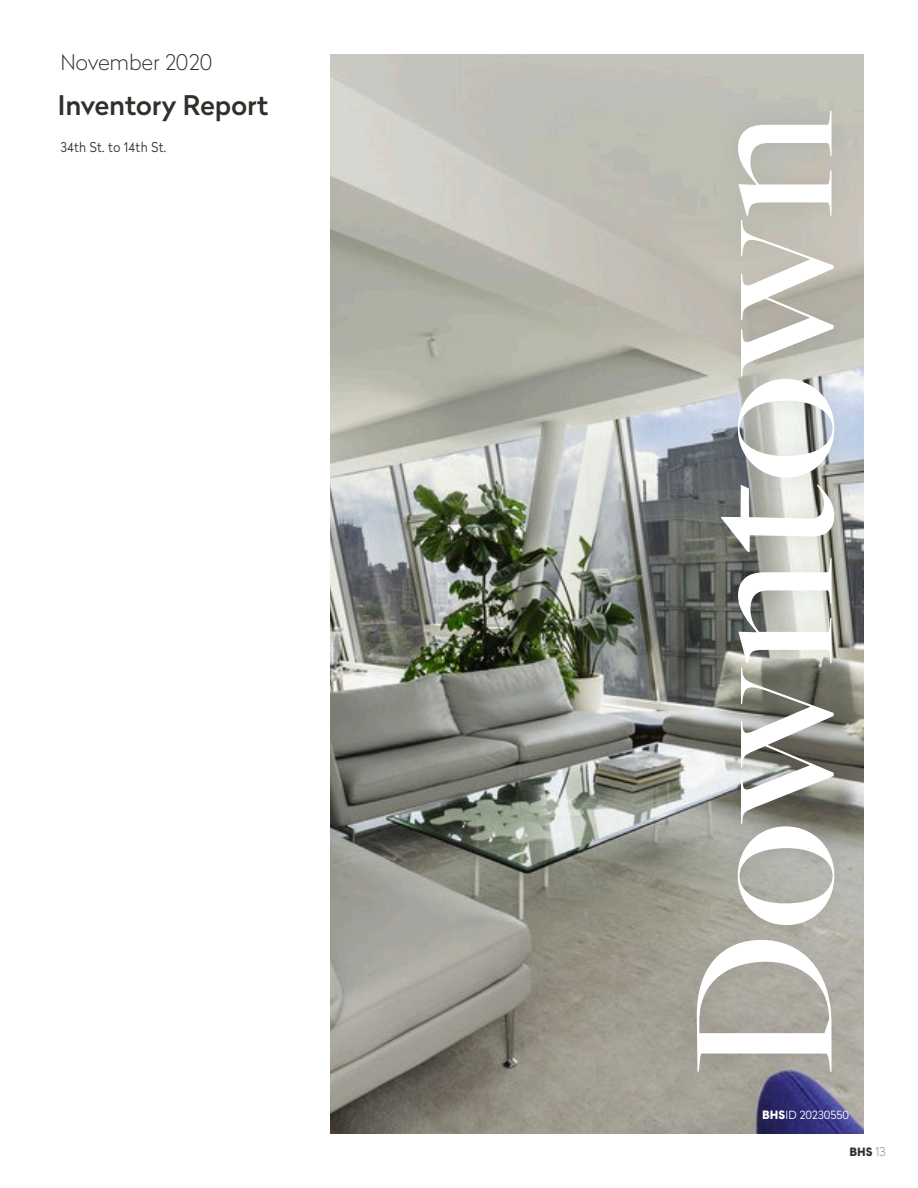
<style>
.page{position:relative;width:918px;height:1188px;background:#fff}
.page>*{position:absolute;margin:0;border:0;box-sizing:border-box;transform-origin:0 0}
.t1{font:500 214.5px "Freight Big Pro";color:#fff}
.t2{font:500 27px "Radikal";color:#322f2a}
.t3{font:100 21.45px "Radikal";color:#322f2a}
.Headline_B_All_Caps{font:300 13.5px "Radikal";letter-spacing:.03em;color:#322f2a;scale:.9 1}
.t4{font:900 12px "Cadiz";color:#322f2a}
.t5{font:300 11.25px "Radikal";color:#fff}
.s1{font-family:"Cadiz";font-weight:900;font-size:12px}
.s2{font-family:"Radikal";font-weight:100}
</style>
<div class="page">
<img style="left:331px;top:54px;width:533px;height:1080px">
<div style="left:674px;top:92px;width:182px;height:998px;background:#231f20;opacity:.08"></div>
<p class="t3" style="left:60px;top:48px;width:153px">November 2020</p>
<p class="t2" style="left:58px;top:86px;width:212px">Inventory Report</p>
<p class="Headline_B_All_Caps" style="left:60px;top:138px;width:119px">34th St. to 14th St.</p>
<p class="t1" style="left:622px;top:1077px;width:968px;rotate:-90deg">Downtown</p>
<p class="t5" style="left:762px;top:1107px;width:88px"><span class="s1">BHS</span>ID 20230550</p>
<p class="t4" style="left:849px;top:1144px;width:38px">BHS <span class="s2">13</span></p>
</div>
